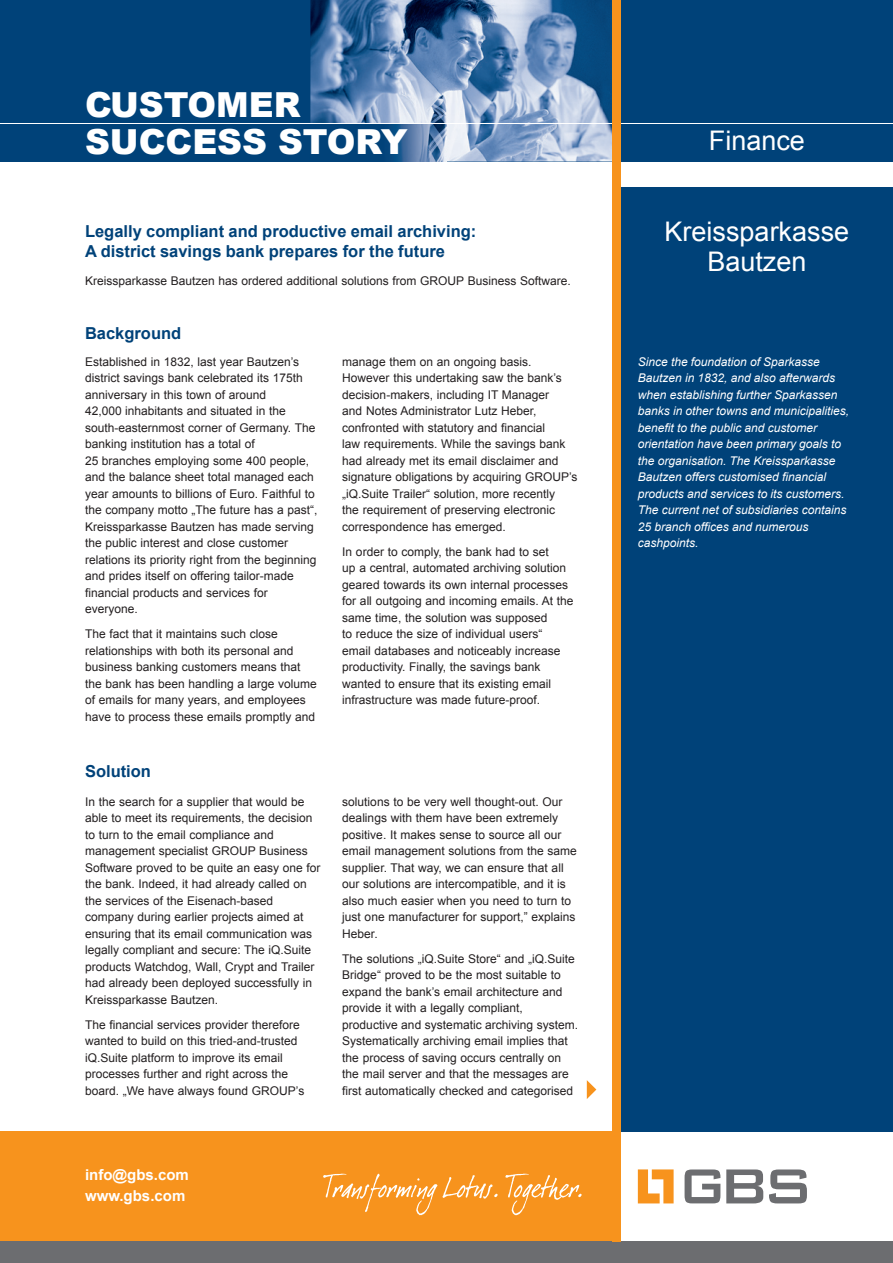
<style>
.page{position:relative;width:893px;height:1263px;background:#fff}
.page>*{position:absolute;margin:0;border:0;box-sizing:border-box;transform-origin:0 0}
.t1{font:900 34.5px/37.5px "Arial";color:#fff}
.t2{font:27px/30px "Arial";color:#fff;text-align:center}
.t3{font:700 16.5px/20px "Arial";color:#004279}
.t4{font:700 15px/21px "Arial";color:#fff}
.t5{font:12px/16.5px "Arial";color:#231f20}
.t6{font:italic 12px/16.5px "Arial";color:#fff}
</style>
<div class="page">
<div style="left:0;top:0;width:612px;height:162px;background:#004279"></div>
<img style="left:310px;top:0;width:302px;height:162px">
<div style="left:621px;top:0;width:272px;height:162px;background:#004279"></div>
<div style="left:621px;top:187px;width:272px;height:944px;background:#004279"></div>
<hr style="left:621px;top:123px;width:272px;height:1px;background:#fff">
<img style="left:310px;top:124px;width:136px;height:38px">
<hr style="left:0;top:123px;width:612px;height:1px;background:#fff">
<div style="left:0;top:1131px;width:621px;height:113px;background:#f7931d"></div>
<div style="left:0;top:1242px;width:893px;height:21px;background:#6c6d70"></div>
<div style="left:612px;top:0;width:9px;height:1242px;background:#f7931d"></div>
<svg style="left:638px;top:1169px;width:36px;height:34px"></svg>
<svg style="left:685px;top:1169px;width:35px;height:34px"></svg>
<svg style="left:726px;top:1169px;width:37px;height:34px"></svg>
<svg style="left:769px;top:1169px;width:38px;height:34px"></svg>
<svg style="left:323px;top:1174px;width:114px;height:41px"></svg>
<svg style="left:443px;top:1175px;width:55px;height:23px"></svg>
<svg style="left:505px;top:1174px;width:77px;height:41px"></svg>
<svg style="left:587px;top:1080px;width:9px;height:19px"></svg>
<h1 class="t1" style="left:85px;top:85px;width:324px">CUSTOMER<br>SUCCESS STORY</h1>
<h3 class="t3" style="left:85px;top:222px;width:393px">Legally compliant and productive email archiving:<br>A district savings bank prepares for the future</h3>
<p class="t5" style="left:85px;top:273px;width:487px">Kreissparkasse Bautzen has ordered additional solutions from GROUP Business Software.</p>
<h3 class="t3" style="left:85px;top:324px;width:98px">Background</h3>
<p class="t5" style="left:85px;top:354px;width:234px">Established in 1832, last year Bautzen’s district savings bank celebrated its 175th anniversary in this town of around<br>42,000 inhabitants and situated in the south-easternmost corner of Germany. The banking institution has a total of<br>25 branches employing some 400 people, and the balance sheet total managed each year amounts to billions of Euro. Faithful to the company motto „The future has a past“, Kreissparkasse Bautzen has made serving the public interest and close customer relations its priority right from the beginning and prides itself on offering tailor-made financial products and services for everyone.</p>
<p class="t5" style="left:85px;top:626px;width:233px">The fact that it maintains such close relationships with both its personal and business banking customers means that the bank has been handling a large volume of emails for many years, and employees have to process these emails promptly and</p>
<h3 class="t3" style="left:85px;top:762px;width:68px">Solution</h3>
<p class="t5" style="left:85px;top:793px;width:237px">In the search for a supplier that would be able to meet its requirements, the decision to turn to the email compliance and management specialist GROUP Business Software proved to be quite an easy one for the bank. Indeed, it had already called on the services of the Eisenach-based company during earlier projects aimed at ensuring that its email communication was legally compliant and secure: The iQ.Suite products Watchdog, Wall, Crypt and Trailer had already been deployed successfully in Kreissparkasse Bautzen.</p>
<p class="t5" style="left:85px;top:1016px;width:221px">The financial services provider therefore wanted to build on this tried-and-trusted iQ.Suite platform to improve its email processes further and right across the board. „We have always found GROUP’s</p>
<p class="t5" style="left:342px;top:354px;width:237px">manage them on an ongoing basis.<br>However this undertaking saw the bank’s decision-makers, including IT Manager<br>and Notes Administrator Lutz Heber, confronted with statutory and financial<br>law requirements. While the savings bank had already met its email disclaimer and signature obligations by acquiring GROUP’s „iQ.Suite Trailer“ solution, more recently<br>the requirement of preserving electronic correspondence has emerged.</p>
<p class="t5" style="left:342px;top:544px;width:233px">In order to comply, the bank had to set<br>up a central, automated archiving solution geared towards its own internal processes for all outgoing and incoming emails. At the same time, the solution was supposed<br>to reduce the size of individual users“ email databases and noticeably increase productivity. Finally, the savings bank wanted to ensure that its existing email infrastructure was made future-proof.</p>
<p class="t5" style="left:342px;top:793px;width:236px">solutions to be very well thought-out. Our dealings with them have been extremely positive. It makes sense to source all our email management solutions from the same supplier. That way, we can ensure that all our solutions are intercompatible, and it is also much easier when you need to turn to just one manufacturer for support,” explains Heber.</p>
<p class="t5" style="left:342px;top:950px;width:237px">The solutions „iQ.Suite Store“ and „iQ.Suite Bridge“ proved to be the most suitable to expand the bank’s email architecture and provide it with a legally compliant, productive and systematic archiving system.<br>Systematically archiving email implies that the process of saving occurs centrally on the mail server and that the messages are first automatically checked and categorised</p>
<p class="t4" style="left:85px;top:1165px;width:105px">info@gbs.com www.gbs.com</p>
<h2 class="t2" style="left:709px;top:126px;width:98px">Finance</h2>
<h2 class="t2" style="left:665px;top:217px;width:186px">Kreissparkasse<br>Bautzen</h2>
<p class="t6" style="left:638px;top:354px;width:213px">Since the foundation of Sparkasse Bautzen in 1832, and also afterwards when establishing further Sparkassen banks in other towns and municipalities, benefit to the public and customer orientation have been primary goals to the organisation. The Kreissparkasse Bautzen offers customised financial products and services to its customers.<br>The current net of subsidiaries contains 25 branch offices and numerous cashpoints.</p>
</div>
